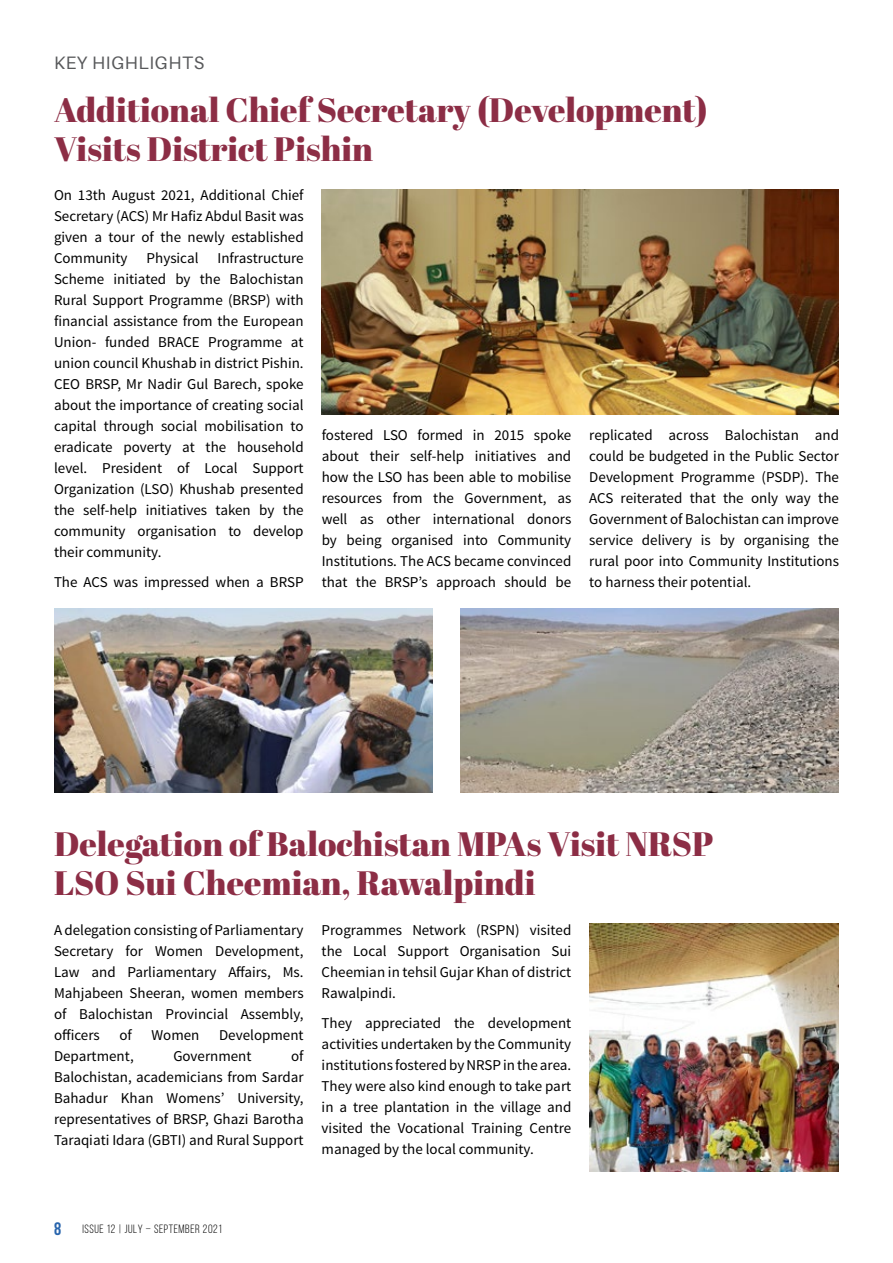
<style>
.page{position:relative;width:893px;height:1263px;background:#fff}
.page>*{position:absolute;margin:0;border:0;box-sizing:border-box;transform-origin:0 0}
.t1{font:33.75px/38.8px "Abril Fatface";color:#8c2d45}
.t2{font:18px "Aileron";letter-spacing:.035em;color:#58595b}
.t3{font:15px/21px "Source Sans Pro";color:#000;text-align:justify}
.t4{font:12px "Bebas Neue";letter-spacing:.05em;color:#000}
.s1{font-weight:700;font-size:18px;color:#2965ad}
</style>
<div class="page">
<img style="left:322px;top:189px;width:517px;height:225px">
<img style="left:54px;top:608px;width:379px;height:184px">
<img style="left:460px;top:608px;width:379px;height:184px">
<img style="left:589px;top:924px;width:250px;height:247px">
<p class="t2" style="left:54px;top:53px;width:152px">KEY HIGHLIGHTS</p>
<h1 class="t1" style="left:54px;top:90px;width:655px">Additional Chief Secretary (Development)<br>Visits District Pishin</h1>
<p class="t3" style="left:54px;top:185px;width:251px">On 13th August 2021, Additional Chief Secretary (ACS) Mr Hafiz Abdul Basit was given a tour of the newly established Community</p>
<p class="t3" style="left:54px;top:248px;width:251px;text-indent:163px">Infrastructure Scheme initiated by the Balochistan Rural Support Programme (BRSP) with financial assistance from the European Union- funded BRACE Programme at union council Khushab in district Pishin.<br>CEO BRSP, Mr Nadir Gul Barech, spoke about the importance of creating social capital through social mobilisation to eradicate poverty at the household level. President of Local Support Organization (LSO) Khushab presented the self-help initiatives taken by the community organisation to develop their community.</p>
<p class="t3" style="left:54px;top:572px;width:251px">The ACS was impressed when a BRSP</p>
<p class="t3" style="left:147px;top:248px;width:53px">Physical</p>
<p class="t3" style="left:322px;top:425px;width:251px">fostered LSO formed in 2015 spoke about their self-help initiatives and how the LSO has been able to mobilise resources from the Government, as well as other international donors by being organised into Community Institutions. The ACS became convinced that the BRSP’s approach should be</p>
<p class="t3" style="left:589px;top:425px;width:251px">replicated across Balochistan and could be budgeted in the Public Sector Development Programme (PSDP). The ACS reiterated that the only way the Government of Balochistan can improve service delivery is by organising the rural poor into Community Institutions to harness their potential.</p>
<h1 class="t1" style="left:54px;top:824px;width:661px">Delegation of Balochistan MPAs Visit NRSP<br>LSO Sui Cheemian, Rawalpindi</h1>
<p class="t3" style="left:54px;top:920px;width:251px">A delegation consisting of Parliamentary Secretary for Women Development, Law and Parliamentary Affairs, Ms.<br>Mahjabeen Sheeran, women members of Balochistan Provincial Assembly, officers</p>
<p class="t3" style="left:322px;top:920px;width:251px">Programmes Network (RSPN) visited the Local Support Organisation Sui Cheemian in tehsil Gujar Khan of district Rawalpindi.</p>
<p class="t3" style="left:322px;top:1012px;width:251px">They appreciated the development activities undertaken by the Community institutions fostered by NRSP in the area.<br>They were also kind enough to take part in a tree plantation in the village and visited the Vocational Training Centre managed by the local community.</p>
<p class="t3" style="left:119px;top:1025px;width:14px">of</p>
<p class="t3" style="left:152px;top:1025px;width:49px">Women</p>
<p class="t3" style="left:219px;top:1025px;width:86px">Development</p>
<p class="t3" style="left:54px;top:1046px;width:81px">Department,</p>
<p class="t3" style="left:173px;top:1046px;width:80px">Government</p>
<p class="t3" style="left:54px;top:1046px;width:251px;text-indent:237px">of Balochistan, academicians from Sardar Bahadur Khan Womens’ University, representatives of BRSP, Ghazi Barotha Taraqiati Idara (GBTI) and Rural Support</p>
<p class="t4" style="left:54px;top:1222px;width:169px"><span class="s1">8</span> ISSUE 12 | JULY – SEPTEMBER 2021</p>
</div>
